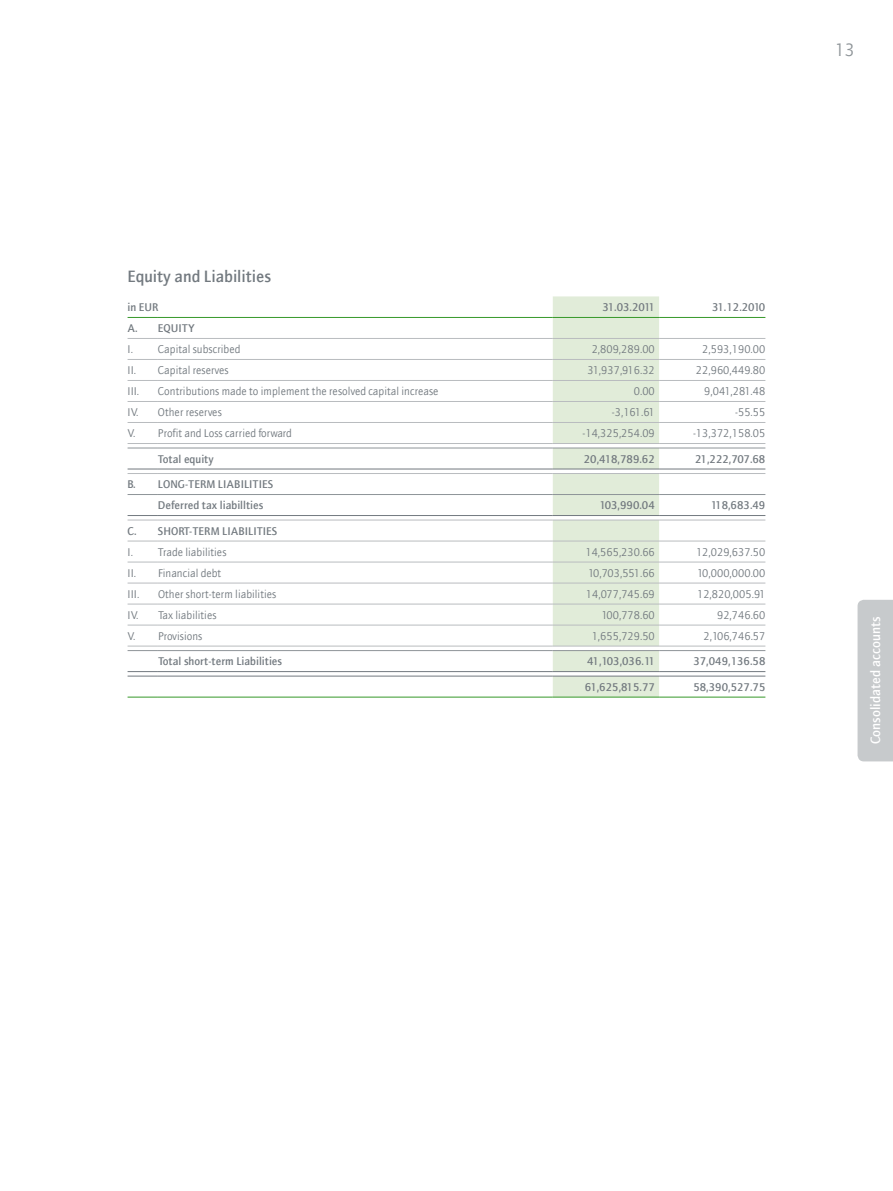
<style>
.page{position:relative;width:893px;height:1191px;background:#fff}
.page>*{position:absolute;margin:0;border:0;box-sizing:border-box;transform-origin:0 0}
.t1{font:18px "ITC Quay Sans";color:#8e9498}
.t2{font:500 16.5px "ITC Quay Sans";color:#72797f}
.t3{font:500 13.5px "ITC Quay Sans";color:#fff}
.t4{font:11.25px "ITC Quay Sans";color:#72797f}
.t5{font:500 11.25px/21px "ITC Quay Sans";color:#72797f}
.t6{font:500 11.25px "ITC Quay Sans";letter-spacing:-.02em;color:#72797f}
.t7{font:11.25px "ITC Quay Sans";letter-spacing:-.02em;color:#72797f}
.t8{font:500 11.25px "ITC Quay Sans";letter-spacing:-.045em;color:#72797f}
</style>
<div class="page">
<div style="left:857px;top:600px;width:36px;height:161px;background:#c7cacc"></div>
<svg style="left:553px;top:296px;width:106px;height:400px;background:#e1ebda"></svg>
<hr style="left:128px;top:338px;width:30px;height:1px;background:#b9bcbf">
<hr style="left:158px;top:338px;width:395px;height:1px;background:#b9bcbf">
<hr style="left:553px;top:338px;width:106px;height:1px;background:#b9bcbf">
<hr style="left:659px;top:338px;width:106px;height:1px;background:#b9bcbf">
<hr style="left:128px;top:359px;width:30px;height:1px;background:#b9bcbf">
<hr style="left:158px;top:359px;width:395px;height:1px;background:#b9bcbf">
<hr style="left:553px;top:359px;width:106px;height:1px;background:#b9bcbf">
<hr style="left:659px;top:359px;width:106px;height:1px;background:#b9bcbf">
<hr style="left:128px;top:380px;width:30px;height:1px;background:#b9bcbf">
<hr style="left:158px;top:380px;width:395px;height:1px;background:#b9bcbf">
<hr style="left:553px;top:380px;width:106px;height:1px;background:#b9bcbf">
<hr style="left:659px;top:380px;width:106px;height:1px;background:#b9bcbf">
<hr style="left:128px;top:401px;width:30px;height:1px;background:#b9bcbf">
<hr style="left:158px;top:401px;width:395px;height:1px;background:#b9bcbf">
<hr style="left:553px;top:401px;width:106px;height:1px;background:#b9bcbf">
<hr style="left:659px;top:401px;width:106px;height:1px;background:#b9bcbf">
<hr style="left:128px;top:422px;width:30px;height:1px;background:#b9bcbf">
<hr style="left:158px;top:422px;width:395px;height:1px;background:#b9bcbf">
<hr style="left:553px;top:422px;width:106px;height:1px;background:#b9bcbf">
<hr style="left:659px;top:422px;width:106px;height:1px;background:#b9bcbf">
<hr style="left:128px;top:541px;width:30px;height:1px;background:#b9bcbf">
<hr style="left:158px;top:541px;width:395px;height:1px;background:#b9bcbf">
<hr style="left:553px;top:541px;width:106px;height:1px;background:#b9bcbf">
<hr style="left:659px;top:541px;width:106px;height:1px;background:#b9bcbf">
<hr style="left:128px;top:562px;width:30px;height:1px;background:#b9bcbf">
<hr style="left:158px;top:562px;width:395px;height:1px;background:#b9bcbf">
<hr style="left:553px;top:562px;width:106px;height:1px;background:#b9bcbf">
<hr style="left:659px;top:562px;width:106px;height:1px;background:#b9bcbf">
<hr style="left:128px;top:583px;width:30px;height:1px;background:#b9bcbf">
<hr style="left:158px;top:583px;width:395px;height:1px;background:#b9bcbf">
<hr style="left:553px;top:583px;width:106px;height:1px;background:#b9bcbf">
<hr style="left:659px;top:583px;width:106px;height:1px;background:#b9bcbf">
<hr style="left:128px;top:604px;width:30px;height:1px;background:#b9bcbf">
<hr style="left:158px;top:604px;width:395px;height:1px;background:#b9bcbf">
<hr style="left:553px;top:604px;width:106px;height:1px;background:#b9bcbf">
<hr style="left:659px;top:604px;width:106px;height:1px;background:#b9bcbf">
<hr style="left:128px;top:625px;width:30px;height:1px;background:#b9bcbf">
<hr style="left:158px;top:625px;width:395px;height:1px;background:#b9bcbf">
<hr style="left:553px;top:625px;width:106px;height:1px;background:#b9bcbf">
<hr style="left:659px;top:625px;width:106px;height:1px;background:#b9bcbf">
<hr style="left:128px;top:473px;width:30px;height:1px;background:#b9bcbf">
<hr style="left:158px;top:473px;width:395px;height:1px;background:#b9bcbf">
<hr style="left:553px;top:473px;width:106px;height:1px;background:#b9bcbf">
<hr style="left:659px;top:473px;width:106px;height:1px;background:#b9bcbf">
<hr style="left:128px;top:443px;width:30px;height:1px;background:#b9bcbf">
<hr style="left:158px;top:443px;width:395px;height:1px;background:#b9bcbf">
<hr style="left:553px;top:443px;width:106px;height:1px;background:#b9bcbf">
<hr style="left:659px;top:443px;width:106px;height:1px;background:#b9bcbf">
<hr style="left:128px;top:520px;width:30px;height:1px;background:#b9bcbf">
<hr style="left:158px;top:520px;width:395px;height:1px;background:#b9bcbf">
<hr style="left:553px;top:520px;width:106px;height:1px;background:#b9bcbf">
<hr style="left:659px;top:520px;width:106px;height:1px;background:#b9bcbf">
<hr style="left:128px;top:646px;width:30px;height:1px;background:#b9bcbf">
<hr style="left:158px;top:646px;width:395px;height:1px;background:#b9bcbf">
<hr style="left:553px;top:646px;width:106px;height:1px;background:#b9bcbf">
<hr style="left:659px;top:646px;width:106px;height:1px;background:#b9bcbf">
<hr style="left:128px;top:448px;width:30px;height:1px;background:#8e9498">
<hr style="left:158px;top:448px;width:395px;height:1px;background:#8e9498">
<hr style="left:553px;top:448px;width:106px;height:1px;background:#8e9498">
<hr style="left:659px;top:448px;width:106px;height:1px;background:#8e9498">
<hr style="left:128px;top:468px;width:30px;height:1px;background:#72797f">
<hr style="left:158px;top:468px;width:395px;height:1px;background:#72797f">
<hr style="left:553px;top:468px;width:106px;height:1px;background:#72797f">
<hr style="left:659px;top:468px;width:106px;height:1px;background:#72797f">
<hr style="left:128px;top:494px;width:30px;height:1px;background:#8e9498">
<hr style="left:158px;top:494px;width:395px;height:1px;background:#8e9498">
<hr style="left:553px;top:494px;width:106px;height:1px;background:#8e9498">
<hr style="left:659px;top:494px;width:106px;height:1px;background:#8e9498">
<hr style="left:128px;top:515px;width:30px;height:1px;background:#72797f">
<hr style="left:158px;top:515px;width:395px;height:1px;background:#72797f">
<hr style="left:553px;top:515px;width:106px;height:1px;background:#72797f">
<hr style="left:659px;top:515px;width:106px;height:1px;background:#72797f">
<hr style="left:128px;top:317px;width:30px;height:1px;background:#369829">
<hr style="left:158px;top:317px;width:395px;height:1px;background:#369829">
<hr style="left:553px;top:317px;width:106px;height:1px;background:#369829">
<hr style="left:659px;top:317px;width:106px;height:1px;background:#369829">
<hr style="left:128px;top:650px;width:30px;height:1px;background:#8e9498">
<hr style="left:158px;top:650px;width:395px;height:1px;background:#8e9498">
<hr style="left:553px;top:650px;width:106px;height:1px;background:#8e9498">
<hr style="left:659px;top:650px;width:106px;height:1px;background:#8e9498">
<hr style="left:128px;top:671px;width:30px;height:1px;background:#72797f">
<hr style="left:158px;top:671px;width:395px;height:1px;background:#72797f">
<hr style="left:553px;top:671px;width:106px;height:1px;background:#72797f">
<hr style="left:659px;top:671px;width:106px;height:1px;background:#72797f">
<hr style="left:128px;top:675px;width:30px;height:1px;background:#72797f">
<hr style="left:158px;top:675px;width:395px;height:1px;background:#72797f">
<hr style="left:553px;top:675px;width:106px;height:1px;background:#72797f">
<hr style="left:659px;top:675px;width:106px;height:1px;background:#72797f">
<hr style="left:128px;top:696px;width:30px;height:1px;background:#369829">
<hr style="left:158px;top:696px;width:395px;height:1px;background:#369829">
<hr style="left:553px;top:696px;width:106px;height:1px;background:#369829">
<hr style="left:659px;top:696px;width:106px;height:1px;background:#369829">
<h1 class="t1" style="left:835px;top:39px;width:22px">13</h1>
<h2 class="t2" style="left:128px;top:266px;width:145px">Equity and Liabilities</h2>
<p class="t5" style="left:128px;top:297px;width:33px">in EUR</p>
<p class="t5" style="left:602px;top:297px;width:54px">31.03.2011</p>
<p class="t5" style="left:712px;top:297px;width:55px">31.12.2010</p>
<p class="t5" style="left:128px;top:318px;width:69px">A. Equity</p>
<p class="t4" style="left:128px;top:342px;width:114px">I. Capital subscribed</p>
<p class="t4" style="left:592px;top:342px;width:65px">2,809,289.00</p>
<p class="t4" style="left:702px;top:342px;width:65px">2,593,190.00</p>
<p class="t4" style="left:128px;top:363px;width:103px">II. Capital reserves</p>
<p class="t4" style="left:587px;top:363px;width:69px">31,937,916.32</p>
<p class="t4" style="left:696px;top:363px;width:71px">22,960,449.80</p>
<p class="t4" style="left:128px;top:384px;width:13px">III.</p>
<p class="t4" style="left:158px;top:384px;width:282px">Contributions made to implement the resolved capital increase</p>
<p class="t4" style="left:634px;top:384px;width:23px">0.00</p>
<p class="t4" style="left:704px;top:384px;width:63px">9,041,281.48</p>
<p class="t4" style="left:128px;top:405px;width:96px">IV. Other reserves</p>
<p class="t4" style="left:612px;top:405px;width:44px">-3,161.61</p>
<p class="t4" style="left:735px;top:405px;width:32px">-55.55</p>
<p class="t4" style="left:128px;top:426px;width:166px">V. Profit and Loss carried forward</p>
<p class="t4" style="left:582px;top:426px;width:74px">-14,325,254.09</p>
<p class="t4" style="left:693px;top:426px;width:74px">-13,372,158.05</p>
<p class="t5" style="left:158px;top:448px;width:57px">Total equity</p>
<p class="t5" style="left:584px;top:448px;width:73px">20,418,789.62</p>
<p class="t6" style="left:695px;top:452px;width:72px">21,222,707.68</p>
<p class="t5" style="left:128px;top:474px;width:69px">B. Long-term</p>
<p class="t5" style="left:158px;top:474px;width:107px;text-indent:60px">Liabilities<br>Deferred tax liabillties</p>
<p class="t5" style="left:599px;top:495px;width:57px">103,990.04</p>
<p class="t5" style="left:711px;top:495px;width:56px">118,683.49</p>
<p class="t5" style="left:128px;top:520px;width:73px">C. Short-term</p>
<p class="t5" style="left:222px;top:520px;width:12px">Liabilities</p>
<p class="t4" style="left:128px;top:545px;width:100px">I. Trade liabilities</p>
<p class="t4" style="left:585px;top:545px;width:71px">14,565,230.66</p>
<p class="t4" style="left:696px;top:545px;width:71px">12,029,637.50</p>
<p class="t4" style="left:128px;top:566px;width:95px">II. Financial debt</p>
<p class="t7" style="left:588px;top:566px;width:68px">10,703,551.66</p>
<p class="t4" style="left:697px;top:566px;width:70px">10,000,000.00</p>
<p class="t4" style="left:128px;top:587px;width:13px">III.</p>
<p class="t4" style="left:158px;top:587px;width:120px">Other short-term liabilities</p>
<p class="t4" style="left:586px;top:587px;width:71px">14,077,745.69</p>
<p class="t4" style="left:697px;top:587px;width:70px">12,820,005.91</p>
<p class="t4" style="left:128px;top:608px;width:90px">IV. Tax liabilities</p>
<p class="t4" style="left:601px;top:608px;width:55px">100,778.60</p>
<p class="t4" style="left:717px;top:608px;width:50px">92,746.60</p>
<p class="t4" style="left:128px;top:629px;width:76px">V. Provisions</p>
<p class="t4" style="left:592px;top:629px;width:65px">1,655,729.50</p>
<p class="t4" style="left:703px;top:629px;width:63px">2,106,746.57</p>
<p class="t5" style="left:158px;top:651px;width:126px">Total short-term Liabilities</p>
<p class="t8" style="left:587px;top:654px;width:69px">41,103,036.11</p>
<p class="t5" style="left:693px;top:651px;width:74px">37,049,136.58</p>
<p class="t5" style="left:585px;top:676px;width:71px">61,625,815.77</p>
<p class="t5" style="left:693px;top:676px;width:74px">58,390,527.75</p>
<p class="t3" style="left:867px;top:744px;width:129px;rotate:-90deg">Consolidated accounts</p>
</div>
